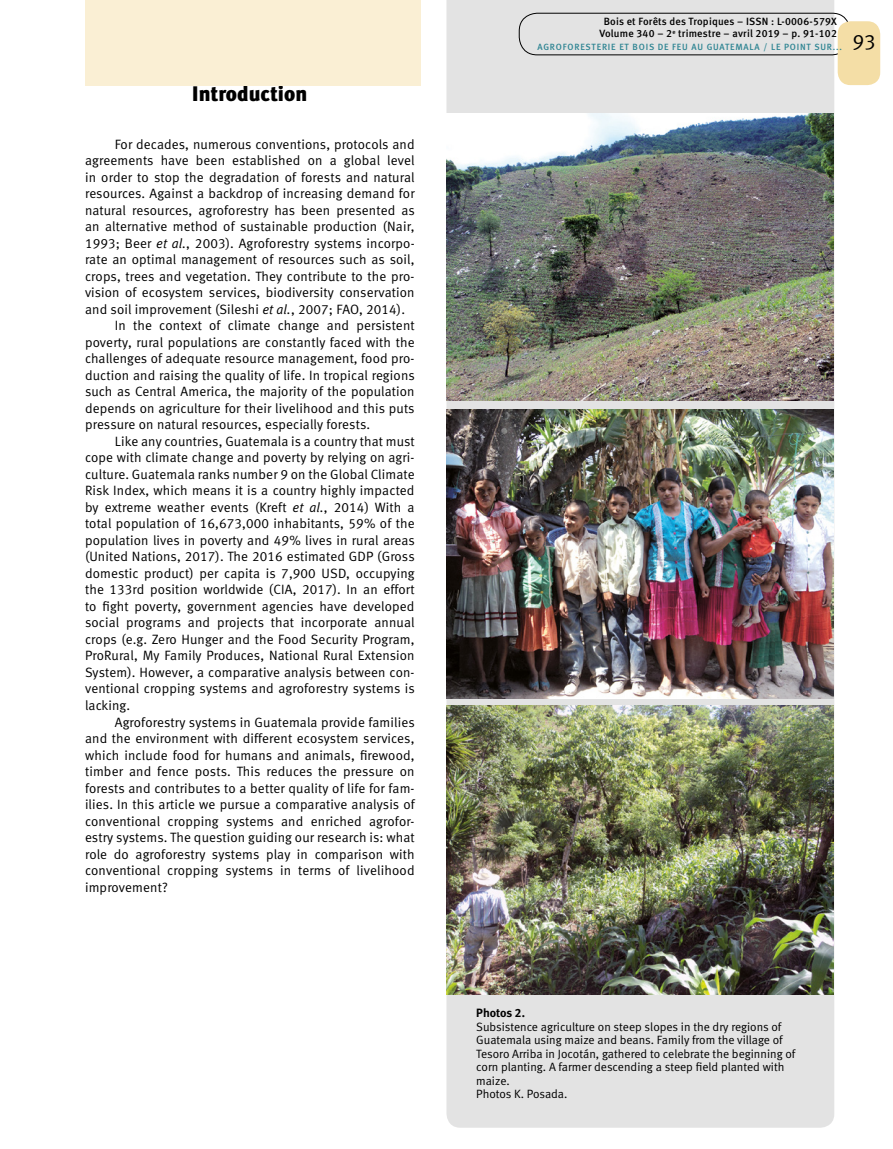
<style>
.page{position:relative;width:893px;height:1149px;background:#fff}
.page>*{position:absolute;margin:0;border:0;box-sizing:border-box;transform-origin:0 0}
.t1{font:21px "Meta Black LF";color:#000}
.t2{font:21px "Meta Normal LF";color:#000}
.t3{font:13.5px "Meta Normal LF";letter-spacing:.01em;color:#000}
.t4{font:12px/13.5px "Meta Normal LF";color:#000}
.t5{font:12px "Meta Bold LF";color:#000}
.t6{font:10.5px/12px "Meta Medium LF";letter-spacing:.02em;color:#000;text-align:center}
.t7{font:9px "Meta Medium LF";letter-spacing:.09em;color:#2f8593}
.s1{font-style:italic}
</style>
<div class="page">
<div style="left:446px;top:0;width:388px;height:1127px;background:#e3e3e3"></div>
<img style="left:446px;top:113px;width:387px;height:287px">
<img style="left:446px;top:409px;width:387px;height:288px">
<img style="left:446px;top:705px;width:387px;height:289px">
<div style="left:519px;top:13px;width:331px;height:42px;border:1px solid #000;border-radius:18px"></div>
<div style="left:838px;top:21px;width:42px;height:64px;background:#f4dea6;border-radius:13px"></div>
<div style="left:85px;top:0;width:336px;height:85px;background:#faefd4"></div>
<h1 class="t1" style="left:192px;top:81px;width:116px">Introduction</h1>
<p class="t3" style="left:115px;top:136px;width:301px">For decades, numerous conventions, protocols and</p>
<p class="t3" style="left:85px;top:153px;width:331px">agreements have been established on a global level</p>
<p class="t3" style="left:85px;top:169px;width:331px">in order to stop the degradation of forests and natural</p>
<p class="t3" style="left:85px;top:186px;width:331px">resources. Against a backdrop of increasing demand for</p>
<p class="t3" style="left:85px;top:202px;width:331px">natural resources, agroforestry has been presented as</p>
<p class="t3" style="left:85px;top:218px;width:331px">an alternative method of sustainable production (Nair,</p>
<p class="t3" style="left:85px;top:235px;width:331px">1993; Beer <span class="s1">et al.</span>, 2003). Agroforestry systems incorpo-</p>
<p class="t3" style="left:85px;top:251px;width:331px">rate an optimal management of resources such as soil,</p>
<p class="t3" style="left:85px;top:268px;width:331px">crops, trees and vegetation. They contribute to the pro-</p>
<p class="t3" style="left:85px;top:284px;width:331px">vision of ecosystem services, biodiversity conservation</p>
<p class="t3" style="left:85px;top:301px;width:321px">and soil improvement (Sileshi <span class="s1">et al.</span>, 2007; FAO, 2014).</p>
<p class="t3" style="left:115px;top:317px;width:301px">In the context of climate change and persistent</p>
<p class="t3" style="left:85px;top:334px;width:331px">poverty, rural populations are constantly faced with the</p>
<p class="t3" style="left:85px;top:350px;width:331px">challenges of adequate resource management, food pro-</p>
<p class="t3" style="left:85px;top:367px;width:331px">duction and raising the quality of life. In tropical regions</p>
<p class="t3" style="left:85px;top:383px;width:331px">such as Central America, the majority of the population</p>
<p class="t3" style="left:85px;top:400px;width:331px">depends on agriculture for their livelihood and this puts</p>
<p class="t3" style="left:85px;top:416px;width:287px">pressure on natural resources, especially forests.</p>
<p class="t3" style="left:115px;top:433px;width:301px">Like any countries, Guatemala is a country that must</p>
<p class="t3" style="left:85px;top:449px;width:331px">cope with climate change and poverty by relying on agri-</p>
<p class="t3" style="left:85px;top:466px;width:331px">culture. Guatemala ranks number 9 on the Global Climate</p>
<p class="t3" style="left:85px;top:482px;width:331px">Risk Index, which means it is a country highly impacted</p>
<p class="t3" style="left:85px;top:499px;width:331px">by extreme weather events (Kreft <span class="s1">et al.</span>, 2014) With a</p>
<p class="t3" style="left:85px;top:515px;width:331px">total population of 16,673,000 inhabitants, 59% of the</p>
<p class="t3" style="left:85px;top:532px;width:331px">population lives in poverty and 49% lives in rural areas</p>
<p class="t3" style="left:85px;top:548px;width:331px">(United Nations, 2017). The 2016 estimated GDP (Gross</p>
<p class="t3" style="left:85px;top:565px;width:331px">domestic product) per capita is 7,900 USD, occupying</p>
<p class="t3" style="left:85px;top:581px;width:331px">the 133rd position worldwide (CIA, 2017). In an effort</p>
<p class="t3" style="left:85px;top:598px;width:331px">to fight poverty, government agencies have developed</p>
<p class="t3" style="left:85px;top:614px;width:331px">social programs and projects that incorporate annual</p>
<p class="t3" style="left:85px;top:631px;width:331px">crops (e.g. Zero Hunger and the Food Security Program,</p>
<p class="t3" style="left:85px;top:647px;width:331px">ProRural, My Family Produces, National Rural Extension</p>
<p class="t3" style="left:85px;top:664px;width:331px">System). However, a comparative analysis between con-</p>
<p class="t3" style="left:85px;top:680px;width:331px">ventional cropping systems and agroforestry systems is</p>
<p class="t3" style="left:85px;top:697px;width:47px">lacking.</p>
<p class="t3" style="left:115px;top:713px;width:301px">Agroforestry systems in Guatemala provide families</p>
<p class="t3" style="left:85px;top:730px;width:331px">and the environment with different ecosystem services,</p>
<p class="t3" style="left:85px;top:746px;width:331px">which include food for humans and animals, firewood,</p>
<p class="t3" style="left:85px;top:763px;width:331px">timber and fence posts. This reduces the pressure on</p>
<p class="t3" style="left:85px;top:779px;width:331px">forests and contributes to a better quality of life for fam-</p>
<p class="t3" style="left:85px;top:796px;width:331px">ilies. In this article we pursue a comparative analysis of</p>
<p class="t3" style="left:85px;top:812px;width:331px">conventional cropping systems and enriched agrofor-</p>
<p class="t3" style="left:85px;top:829px;width:331px">estry systems. The question guiding our research is: what</p>
<p class="t3" style="left:85px;top:845px;width:331px">role do agroforestry systems play in comparison with</p>
<p class="t3" style="left:85px;top:862px;width:331px">conventional cropping systems in terms of livelihood</p>
<p class="t3" style="left:85px;top:878px;width:84px">improvement?</p>
<p class="t6" style="left:599px;top:16px;width:239px">Bois et Forêts des Tropiques – ISSN : L-0006-579X<br>Volume 340 – 2<sup>e</sup> trimestre – avril 2019 – p. 91-102</p>
<p class="t7" style="left:537px;top:41px;width:306px">AGROFORESTERIE ET BOIS DE FEU AU GUATEMALA / LE POINT SUR...</p>
<h1 class="t2" style="left:852px;top:30px;width:25px">93</h1>
<p class="t5" style="left:476px;top:1005px;width:50px">Photos 2.</p>
<p class="t4" style="left:476px;top:1019px;width:321px">Subsistence agriculture on steep slopes in the dry regions of Guatemala using maize and beans. Family from the village of Tesoro Arriba in Jocotán, gathered to celebrate the beginning of corn planting. A farmer descending a steep field planted with maize.<br>Photos K. Posada.</p>
</div>
